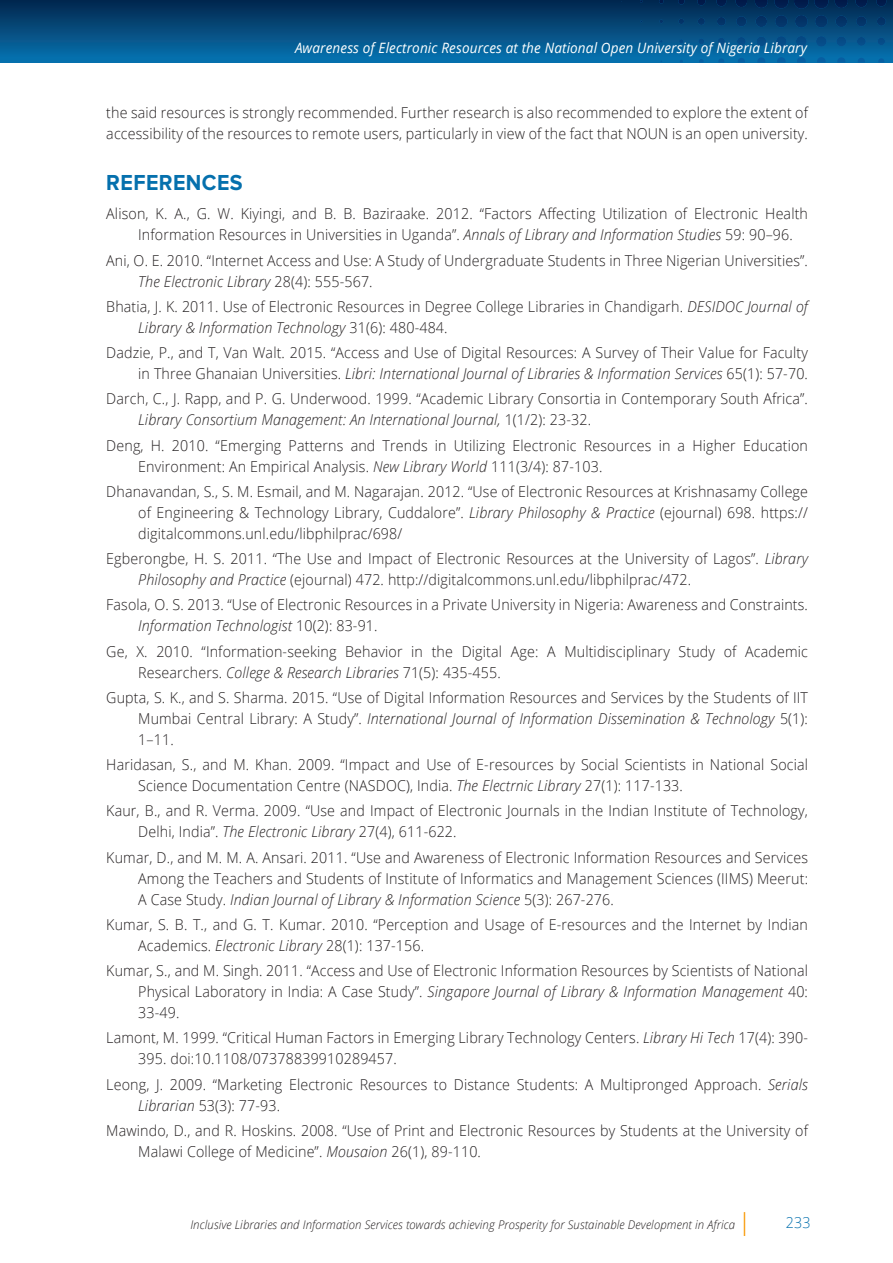
<style>
.page{position:relative;width:893px;height:1263px;background:#fff}
.page>*{position:absolute;margin:0;border:0;box-sizing:border-box;transform-origin:0 0}
.t1{font:700 22.5px "Proxima Nova";letter-spacing:.02em;color:#0570ad;scale:.95 1}
.t2{font:300 15px/21px "Open Sans";letter-spacing:.01em;color:#231f20;scale:.95 1}
.t3{font:300 15px "Open Sans";color:#0570ad;scale:.95 1}
.t4{font:italic 14.25px "Open Sans";letter-spacing:.01em;color:#fff;scale:.95 1}
.t5{font:italic 300 12px "Open Sans";letter-spacing:.01em;color:#231f20;scale:.95 1}
.s1{font-style:italic}
</style>
<div class="page">
<div style="left:0;top:0;width:893px;height:62px;background:linear-gradient(to bottom,#03264d,#0772b0)"></div>
<svg style="left:718px;top:58px;width:6px;height:4px"></svg>
<svg style="left:738px;top:58px;width:7px;height:4px"></svg>
<svg style="left:757px;top:57px;width:8px;height:5px"></svg>
<svg style="left:777px;top:57px;width:9px;height:5px"></svg>
<svg style="left:797px;top:57px;width:9px;height:5px"></svg>
<svg style="left:817px;top:57px;width:9px;height:5px"></svg>
<svg style="left:837px;top:57px;width:8px;height:5px"></svg>
<svg style="left:858px;top:58px;width:7px;height:4px"></svg>
<svg style="left:878px;top:58px;width:6px;height:4px"></svg>
<svg style="left:679px;top:39px;width:4px;height:5px"></svg>
<svg style="left:698px;top:38px;width:6px;height:6px"></svg>
<svg style="left:718px;top:38px;width:7px;height:7px"></svg>
<svg style="left:737px;top:37px;width:9px;height:9px"></svg>
<svg style="left:756px;top:37px;width:10px;height:9px"></svg>
<svg style="left:776px;top:36px;width:10px;height:11px"></svg>
<svg style="left:796px;top:36px;width:11px;height:11px"></svg>
<svg style="left:816px;top:36px;width:11px;height:11px"></svg>
<svg style="left:836px;top:36px;width:10px;height:10px"></svg>
<svg style="left:857px;top:37px;width:9px;height:9px"></svg>
<svg style="left:877px;top:38px;width:8px;height:7px"></svg>
<svg style="left:659px;top:20px;width:4px;height:3px"></svg>
<svg style="left:679px;top:19px;width:5px;height:5px"></svg>
<svg style="left:698px;top:18px;width:7px;height:7px"></svg>
<svg style="left:717px;top:17px;width:9px;height:9px"></svg>
<svg style="left:736px;top:16px;width:10px;height:11px"></svg>
<svg style="left:756px;top:16px;width:11px;height:11px"></svg>
<svg style="left:775px;top:15px;width:12px;height:13px"></svg>
<svg style="left:795px;top:15px;width:13px;height:13px"></svg>
<svg style="left:815px;top:15px;width:12px;height:13px"></svg>
<svg style="left:835px;top:16px;width:12px;height:11px"></svg>
<svg style="left:856px;top:16px;width:10px;height:11px"></svg>
<svg style="left:877px;top:17px;width:9px;height:9px"></svg>
<svg style="left:659px;top:0;width:4px;height:4px"></svg>
<svg style="left:678px;top:0;width:6px;height:5px"></svg>
<svg style="left:697px;top:0;width:8px;height:5px"></svg>
<svg style="left:716px;top:0;width:10px;height:6px"></svg>
<svg style="left:736px;top:0;width:11px;height:7px"></svg>
<svg style="left:755px;top:0;width:13px;height:8px"></svg>
<img style="left:774px;top:0;width:14px;height:8px">
<img style="left:794px;top:0;width:15px;height:9px">
<img style="left:814px;top:0;width:14px;height:9px">
<svg style="left:835px;top:0;width:13px;height:8px"></svg>
<svg style="left:855px;top:0;width:12px;height:7px"></svg>
<svg style="left:876px;top:0;width:10px;height:6px"></svg>
<svg style="left:744px;top:1212px;width:1px;height:24px"></svg>
<p class="t4" style="left:295px;top:38px;width:540px">Awareness of Electronic Resources at the National Open University of Nigeria Library</p>
<p class="t2" style="left:106px;top:101px;width:740px">the said resources is strongly recommended. Further research is also recommended to explore the extent of accessibility of the resources to remote users, particularly in view of the fact that NOUN is an open university.</p>
<h1 class="t1" style="left:106px;top:169px;width:145px">REFERENCES</h1>
<p class="t2" style="left:138px;top:203px;width:706px;text-indent:-32px">Alison, K. A., G. W. Kiyingi, and B. B. Baziraake. 2012. “Factors Affecting Utilization of Electronic Health<br>Information Resources in Universities in Uganda”. <span class="s1">Annals of Library and Information Studies</span> 59: 90–96.</p>
<p class="t2" style="left:138px;top:249px;width:706px;text-indent:-32px">Ani, O. E. 2010. “Internet Access and Use: A Study of Undergraduate Students in Three Nigerian Universities”.<br><span class="s1">The Electronic Library</span> 28(4): 555-567.</p>
<p class="t2" style="left:138px;top:295px;width:706px;text-indent:-32px">Bhatia, J. K. 2011. Use of Electronic Resources in Degree College Libraries in Chandigarh. <span class="s1">DESIDOC Journal of<br>Library &amp; Information Technology</span> 31(6): 480-484.</p>
<p class="t2" style="left:106px;top:342px;width:740px;text-align:right">Dadzie, P., and T, Van Walt. 2015. “Access and Use of Digital Resources: A Survey of Their Value for Faculty in Three Ghanaian Universities. <span class="s1">Libri: International Journal of Libraries &amp; Information Services</span> 65(1): 57-70.</p>
<p class="t2" style="left:138px;top:388px;width:706px;text-indent:-32px">Darch, C., J. Rapp, and P. G. Underwood. 1999. “Academic Library Consortia in Contemporary South Africa”.<br><span class="s1">Library Consortium Management: An International Journal,</span> 1(1/2): 23-32.</p>
<p class="t2" style="left:138px;top:434px;width:706px;text-indent:-32px">Deng, H. 2010. “Emerging Patterns and Trends in Utilizing Electronic Resources in a Higher Education<br>Environment: An Empirical Analysis. <span class="s1">New Library World</span> 111(3/4): 87-103.</p>
<p class="t2" style="left:138px;top:480px;width:706px;text-align:justify;text-indent:-32px">Dhanavandan, S., S. M. Esmail, and M. Nagarajan. 2012. “Use of Electronic Resources at Krishnasamy College of Engineering &amp; Technology Library, Cuddalore”. <span class="s1">Library Philosophy &amp; Practice</span> (ejournal) 698. https:// digitalcommons.unl.edu/libphilprac/698/</p>
<p class="t2" style="left:138px;top:548px;width:707px;text-indent:-32px">Egberongbe, H. S. 2011. “The Use and Impact of Electronic Resources at the University of Lagos”. <span class="s1">Library<br>Philosophy and Practice</span> (ejournal) 472. http://digitalcommons.unl.edu/libphilprac/472.</p>
<p class="t2" style="left:138px;top:594px;width:706px;text-indent:-32px">Fasola, O. S. 2013. “Use of Electronic Resources in a Private University in Nigeria: Awareness and Constraints.<br><span class="s1">Information Technologist</span> 10(2): 83-91.</p>
<p class="t2" style="left:138px;top:640px;width:706px;text-indent:-32px">Ge, X. 2010. “Information-seeking Behavior in the Digital Age: A Multidisciplinary Study of Academic<br>Researchers. <span class="s1">College &amp; Research Libraries</span> 71(5): 435-455.</p>
<p class="t2" style="left:138px;top:686px;width:707px;text-align:justify;text-indent:-32px">Gupta, S. K., and S. Sharma. 2015. “Use of Digital Information Resources and Services by the Students of IIT Mumbai Central Library: A Study”. <span class="s1">International Journal of Information Dissemination &amp; Technology</span> 5(1):<br>1–11.</p>
<p class="t2" style="left:138px;top:754px;width:706px;text-indent:-32px">Haridasan, S., and M. Khan. 2009. “Impact and Use of E-resources by Social Scientists in National Social<br>Science Documentation Centre (NASDOC), India. <span class="s1">The Electrnic Library</span> 27(1): 117-133.</p>
<p class="t2" style="left:138px;top:800px;width:706px;text-indent:-32px">Kaur, B., and R. Verma. 2009. “Use and Impact of Electronic Journals in the Indian Institute of Technology,<br>Delhi, India”. <span class="s1">The Electronic Library</span> 27(4), 611-622.</p>
<p class="t2" style="left:138px;top:846px;width:707px;text-align:justify;text-indent:-32px">Kumar, D., and M. M. A. Ansari. 2011. “Use and Awareness of Electronic Information Resources and Services Among the Teachers and Students of Institute of Informatics and Management Sciences (IIMS) Meerut:<br>A Case Study. <span class="s1">Indian Journal of Library &amp; Information Science</span> 5(3): 267-276.</p>
<p class="t2" style="left:138px;top:913px;width:706px;text-indent:-32px">Kumar, S. B. T., and G. T. Kumar. 2010. “Perception and Usage of E-resources and the Internet by Indian<br>Academics. <span class="s1">Electronic Library</span> 28(1): 137-156.</p>
<p class="t2" style="left:138px;top:960px;width:706px;text-align:justify;text-indent:-32px">Kumar, S., and M. Singh. 2011. “Access and Use of Electronic Information Resources by Scientists of National Physical Laboratory in India: A Case Study”. <span class="s1">Singapore Journal of Library &amp; Information Management</span> 40:<br>33-49.</p>
<p class="t2" style="left:138px;top:1027px;width:706px;text-indent:-32px">Lamont, M. 1999. “Critical Human Factors in Emerging Library Technology Centers. <span class="s1">Library Hi Tech</span> 17(4): 390-<br>395. doi:10.1108/07378839910289457.</p>
<p class="t2" style="left:138px;top:1073px;width:706px;text-indent:-32px">Leong, J. 2009. “Marketing Electronic Resources to Distance Students: A Multipronged Approach. <span class="s1">Serials<br>Librarian</span> 53(3): 77-93.</p>
<p class="t2" style="left:138px;top:1119px;width:706px;text-indent:-32px">Mawindo, D., and R. Hoskins. 2008. “Use of Print and Electronic Resources by Students at the University of<br>Malawi College of Medicine”. <span class="s1">Mousaion</span> 26(1), 89-110.</p>
<p class="t5" style="left:190px;top:1216px;width:575px">Inclusive Libraries and Information Services towards achieving Prosperity for Sustainable Development in Africa</p>
<p class="t3" style="left:786px;top:1212px;width:27px">233</p>
</div>
